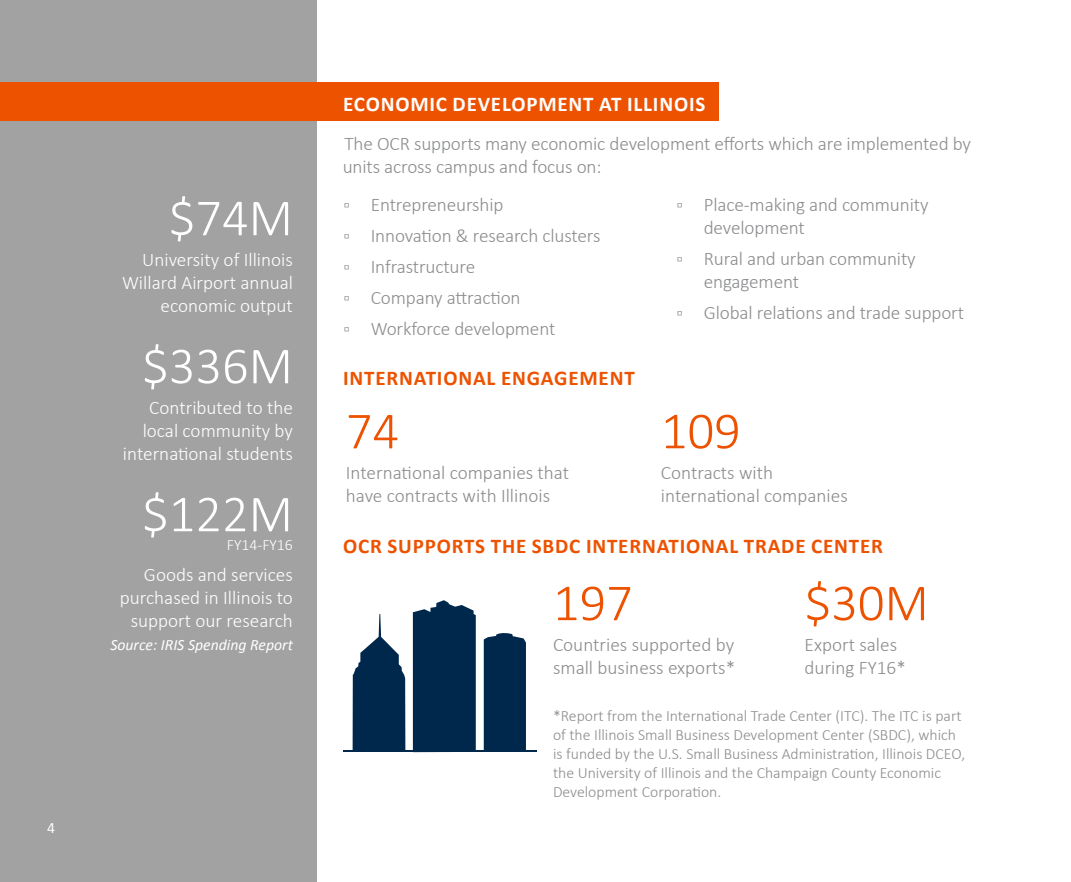
<style>
.page{position:relative;width:1071px;height:882px;background:#fff}
.page>*{position:absolute;margin:0;border:0;box-sizing:border-box;transform-origin:0 0}
.t1{font:300 52.5px "Calibri";color:#fff}
.t2{font:300 52.5px "Calibri";color:#ed5200}
.t3{font:700 21px "Calibri";letter-spacing:.04em;color:#ed5200}
.t4{font:700 21px "Calibri";letter-spacing:.04em;color:#fff}
.t5{font:300 19.25px/23.1px "Calibri";letter-spacing:-.005em;color:#8b8c8e}
.t6{font:300 19.25px/23.1px "Calibri";color:#fff;text-align:right}
.t7{font:300 15.75px/18.9px "Calibri";color:#8b8c8e}
.t8{font:italic 15.75px "Calibri";color:#fff}
.t9{font:300 15.75px "Calibri";color:#fff}
.t10{font:15.75px "Calibri";color:#fff}
</style>
<div class="page">
<div style="left:0;top:0;width:316px;height:882px;background:#a2a2a3"></div>
<div style="left:0;top:82px;width:718px;height:39px;background:#ed5200"></div>
<div style="left:484px;top:633px;width:42px;height:118px;background:#00284c"></div>
<div style="left:413px;top:600px;width:63px;height:151px;background:#00284c"></div>
<svg style="left:353px;top:614px;width:52px;height:137px"></svg>
<hr style="left:343px;top:751px;width:194px;height:1px;background:#00284c">
<p class="t10" style="left:47px;top:817px;width:9px">4</p>
<p class="t1" style="left:169px;top:185px;width:126px">$74M</p>
<p class="t6" style="left:122px;top:248px;width:172px">University of Illinois<br>Willard Airport annual</p>
<p class="t6" style="left:161px;top:294px;width:134px">economic output</p>
<p class="t1" style="left:142px;top:333px;width:152px">$336M</p>
<p class="t6" style="left:123px;top:396px;width:171px">Contributed to the local community by international students</p>
<p class="t1" style="left:142px;top:481px;width:152px">$122M</p>
<p class="t9" style="left:227px;top:535px;width:68px">FY14-FY16</p>
<p class="t6" style="left:120px;top:563px;width:175px">Goods and services purchased in Illinois to support our research</p>
<p class="t8" style="left:110px;top:634px;width:184px">Source: IRIS Spending Report</p>
<p class="t4" style="left:343px;top:89px;width:364px">ECONOMIC DEVELOPMENT AT ILLINOIS</p>
<p class="t5" style="left:343px;top:131px;width:630px">The OCR supports many economic development efforts which are implemented by units across campus and focus on:</p>
<p class="t5" style="left:343px;top:193px;width:162px">▫ Entrepreneurship</p>
<p class="t5" style="left:343px;top:224px;width:259px">▫ Innovation &amp; research clusters</p>
<p class="t5" style="left:343px;top:255px;width:134px">▫ Infrastructure</p>
<p class="t5" style="left:343px;top:286px;width:179px">▫ Company attraction</p>
<p class="t5" style="left:343px;top:317px;width:214px">▫ Workforce development</p>
<p class="t3" style="left:343px;top:364px;width:293px">INTERNATIONAL ENGAGEMENT</p>
<p class="t2" style="left:346px;top:398px;width:55px">74</p>
<p class="t5" style="left:346px;top:461px;width:225px">International companies that have contracts with Illinois</p>
<p class="t5" style="left:704px;top:193px;width:226px;text-indent:-28px">▫ Place-making and community development</p>
<p class="t5" style="left:704px;top:247px;width:214px;text-indent:-28px">▫ Rural and urban community engagement</p>
<p class="t5" style="left:676px;top:301px;width:290px">▫ Global relations and trade support</p>
<p class="t2" style="left:661px;top:398px;width:81px">109</p>
<p class="t5" style="left:661px;top:461px;width:188px">Contracts with international companies</p>
<p class="t3" style="left:343px;top:531px;width:541px">OCR SUPPORTS THE SBDC INTERNATIONAL TRADE CENTER</p>
<p class="t2" style="left:553px;top:570px;width:81px">197</p>
<p class="t5" style="left:553px;top:633px;width:184px">Countries supported by small business exports*</p>
<p class="t2" style="left:805px;top:570px;width:126px">$30M</p>
<p class="t5" style="left:805px;top:633px;width:103px">Export sales during FY16*</p>
<p class="t7" style="left:553px;top:707px;width:414px">*Report from the International Trade Center (ITC). The ITC is part of the Illinois Small Business Development Center (SBDC), which is funded by the U.S. Small Business Administration, Illinois DCEO, the University of Illinois and the Champaign County Economic Development Corporation.</p>
</div>
